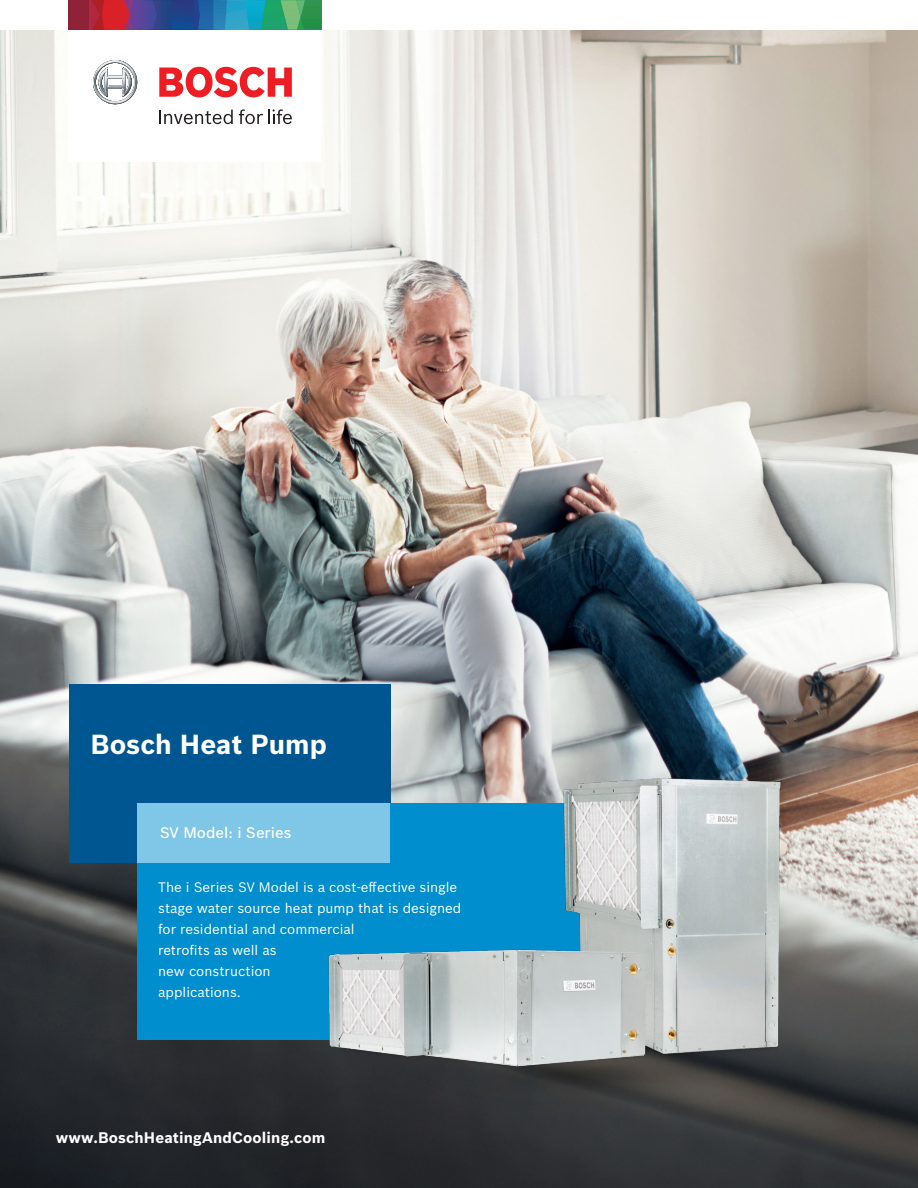
<style>
.page{position:relative;width:918px;height:1188px;background:#fff}
.page>*{position:absolute;margin:0;border:0;box-sizing:border-box;transform-origin:0 0}
.t1{font:700 27px "Bosch Sans";color:#fff}
.t2{font:700 15px "Bosch Sans";letter-spacing:.01em;color:#fff}
.t3{font:500 15px "Bosch Sans";color:#fff}
.t4{font:13.5px/21px "Bosch Sans";color:#fff}
</style>
<div class="page">
<img style="left:0;top:30px;width:918px;height:1158px">
<div style="left:69px;top:684px;width:321px;height:178px;background:#005691"></div>
<div style="left:138px;top:803px;width:534px;height:237px;background:#008ecf"></div>
<div style="left:138px;top:803px;width:252px;height:59px;background:#80c6e7"></div>
<img style="left:389px;top:1035px;width:399px;height:77px">
<img style="left:326px;top:778px;width:454px;height:291px">
<div style="left:69px;top:0;width:252px;height:162px;background:#fff"></div>
<svg style="left:69px;top:0;width:252px;height:29px;background:#4f657a"></svg>
<svg style="left:93px;top:60px;width:44px;height:44px"></svg>
<svg style="left:159px;top:110px;width:74px;height:14px"></svg>
<svg style="left:239px;top:109px;width:53px;height:15px"></svg>
<svg style="left:159px;top:67px;width:133px;height:30px"></svg>
<p class="t1" style="left:91px;top:723px;width:238px">Bosch Heat Pump</p>
<p class="t3" style="left:160px;top:821px;width:133px">SV Model: i Series</p>
<p class="t4" style="left:158px;top:876px;width:305px">The i Series SV Model is a cost-effective single stage water source heat pump that is designed for residential and commercial<br>retrofits as well as<br>new construction<br>applications.</p>
<p class="t2" style="left:56px;top:1127px;width:271px">www.BoschHeatingAndCooling.com</p>
</div>
